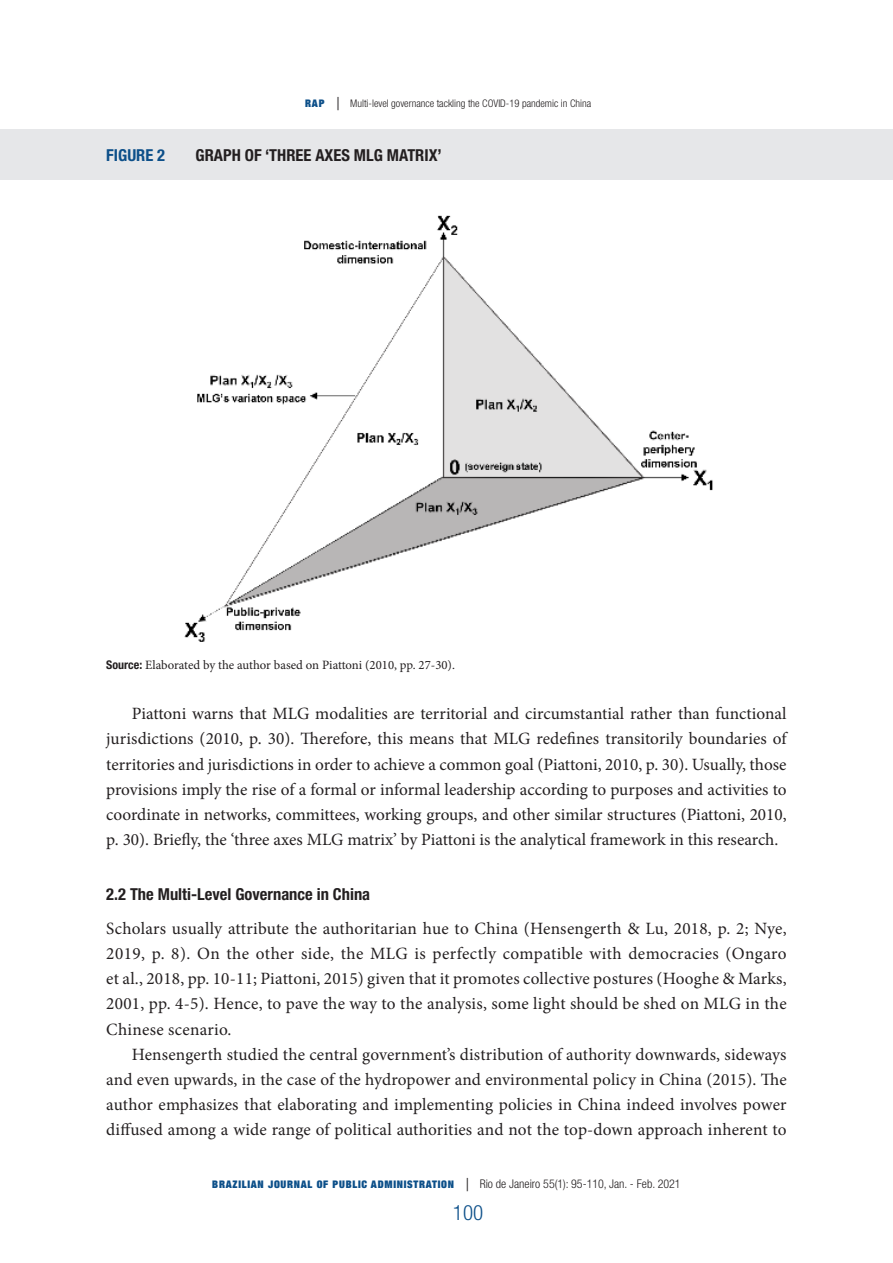
<style>
.page{position:relative;width:893px;height:1263px;background:#fff}
.page>*{position:absolute;margin:0;border:0;box-sizing:border-box;transform-origin:0 0}
.t1{font:300 condensed 21px "Helvetica Neue LT Std";color:#0c4f89}
.texto_3{font:17.25px/25.2px "Minion Pro";letter-spacing:.005em;color:#231f20;text-align:justify}
.SUB2{font:700 condensed 16.5px "Helvetica Neue LT Std";color:#231f20}
.tit_tab{font:700 condensed 16.5px "Helvetica Neue LT Std";color:#231f20}
.tit_tab-2{font:700 condensed 16.5px "Helvetica Neue LT Std";color:#0c4f89}
.fonte{font:12.75px "Minion Pro";letter-spacing:-.005em;color:#231f20}
.t2{font:900 expanded 10.5px "Helvetica Neue";letter-spacing:.07em;color:#0c4f89}
.t3{font:300 condensed 10.5px "Helvetica Neue LT Std";color:#231f20}
.s1{font-family:"Helvetica Neue";font-weight:900;font-stretch:expanded;color:#0c4f89}
.s2{font-size:18px}
.s3{font-family:"Helvetica Neue LT Std";font-weight:700;font-stretch:condensed;font-size:12px}
.s4{font-family:"Helvetica Neue LT Std";font-weight:300;font-stretch:condensed;font-size:18px;color:#231f20}
.s5{font-family:"Helvetica Neue LT Std";font-weight:300;font-stretch:condensed;font-size:12px;color:#231f20}
</style>
<div class="page">
<div style="left:0;top:129px;width:893px;height:51px;background:#e6e7e9"></div>
<img style="left:184px;top:215px;width:529px;height:427px">
<p class="t3" style="left:305px;top:98px;width:287px"><span class="s1">RAP</span> <span class="s2">|</span> Multi-level governance tackling the COVID-19 pandemic in China</p>
<p class="tit_tab-2" style="left:106px;top:145px;width:60px">FIGURE 2</p>
<p class="tit_tab" style="left:196px;top:145px;width:248px">GRAPH OF ‘THREE AXES MLG MATRIX’</p>
<p class="fonte" style="left:106px;top:656px;width:350px"><span class="s3">Source:</span> Elaborated by the author based on Piattoni (2010, pp. 27-30).</p>
<p class="texto_3" style="left:106px;top:701px;width:682px;text-indent:26px">Piattoni warns that MLG modalities are territorial and circumstantial rather than functional jurisdictions (2010, p. 30). Therefore, this means that MLG redefines transitorily boundaries of territories and jurisdictions in order to achieve a common goal (Piattoni, 2010, p. 30). Usually, those provisions imply the rise of a formal or informal leadership according to purposes and activities to coordinate in networks, committees, working groups, and other similar structures (Piattoni, 2010, p. 30). Briefly, the ‘three axes MLG matrix’ by Piattoni is the analytical framework in this research.</p>
<p class="SUB2" style="left:106px;top:884px;width:265px">2.2 The Multi-Level Governance in China</p>
<p class="texto_3" style="left:106px;top:916px;width:682px">Scholars usually attribute the authoritarian hue to China (Hensengerth &amp; Lu, 2018, p. 2; Nye, 2019, p. 8). On the other side, the MLG is perfectly compatible with democracies (Ongaro et al., 2018, pp. 10-11; Piattoni, 2015) given that it promotes collective postures (Hooghe &amp; Marks, 2001, pp. 4-5). Hence, to pave the way to the analysis, some light should be shed on MLG in the Chinese scenario.</p>
<p class="texto_3" style="left:106px;top:1042px;width:682px;text-indent:26px">Hensengerth studied the central government’s distribution of authority downwards, sideways and even upwards, in the case of the hydropower and environmental policy in China (2015). The author emphasizes that elaborating and implementing policies in China indeed involves power diffused among a wide range of political authorities and not the top-down approach inherent to</p>
<p class="t2" style="left:212px;top:1177px;width:470px">BRAZILIAN JOURNAL OF PUBLIC ADMINISTRATION <span class="s4">|</span> <span class="s5">Rio de Janeiro 55(1): 95-110, Jan. - Feb. 2021</span></p>
<p class="t1" style="left:453px;top:1200px;width:32px">100</p>
</div>
